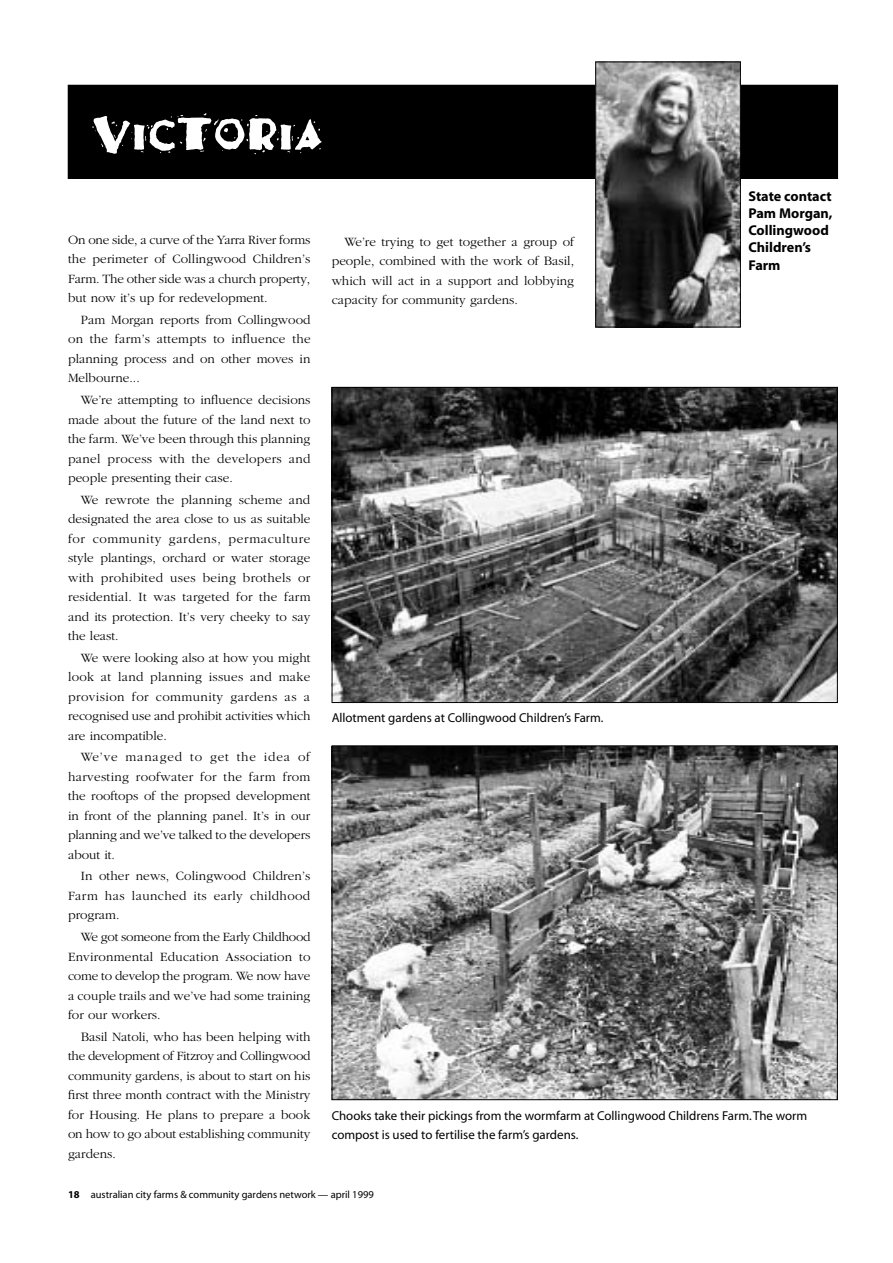
<style>
.page{position:relative;width:893px;height:1263px;background:#fff}
.page>*{position:absolute;margin:0;border:0;box-sizing:border-box;transform-origin:0 0}
.t1{font:54px "Fajita ICG Mild";color:#fff}
.t2{font:700 14.25px/17.1px "Myriad";color:#000}
.t3{font:300 13.2px/19.5px "Garamond";color:#000;text-align:justify}
.t4{font:12.9px/19.5px "Myriad";color:#000}
.t5{font:10.5px "Myriad";color:#000}
.s1{font-weight:700}
</style>
<div class="page">
<img style="left:334px;top:747px;width:502px;height:351px">
<img style="left:334px;top:389px;width:502px;height:312px">
<div style="left:68px;top:85px;width:769px;height:93px;background:#000"></div>
<div style="left:68px;top:85px;width:770px;height:94px;border:1px solid #000"></div>
<img style="left:597px;top:64px;width:142px;height:261px">
<div style="left:595px;top:62px;width:146px;height:265px;border:1px solid #000"></div>
<div style="left:332px;top:387px;width:506px;height:316px;border:1px solid #000"></div>
<h1 class="t1" style="left:91px;top:99px;width:233px">VICTORIA</h1>
<p class="t3" style="left:68px;top:230px;width:244px">On one side, a curve of the Yarra River forms the perimeter of Collingwood Children’s Farm. The other side was a church property, but now it’s up for redevelopment.</p>
<p class="t3" style="left:68px;top:310px;width:244px;text-indent:13px">Pam Morgan reports from Collingwood on the farm’s attempts to influence the planning process and on other moves in Melbourne...</p>
<p class="t3" style="left:68px;top:390px;width:244px;text-indent:13px">We’re attempting to influence decisions made about the future of the land next to the farm. We’ve been through this planning panel process with the developers and people presenting their case.</p>
<p class="t3" style="left:68px;top:490px;width:244px;text-indent:13px">We rewrote the planning scheme and designated the area close to us as suitable for community gardens, permaculture style plantings, orchard or water storage with prohibited uses being brothels or residential. It was targeted for the farm and its protection. It’s very cheeky to say the least.</p>
<p class="t3" style="left:68px;top:648px;width:244px;text-indent:13px">We were looking also at how you might look at land planning issues and make provision for community gardens as a recognised use and prohibit activities which are incompatible.</p>
<p class="t3" style="left:68px;top:748px;width:244px;text-indent:13px">We’ve managed to get the idea of harvesting roofwater for the farm from the rooftops of the propsed development in front of the planning panel. It’s in our planning and we’ve talked to the developers about it.</p>
<p class="t3" style="left:68px;top:867px;width:244px;text-indent:13px">In other news, Colingwood Children’s Farm has launched its early childhood program.</p>
<p class="t3" style="left:68px;top:927px;width:244px;text-indent:13px">We got someone from the Early Childhood Environmental Education Association to come to develop the program. We now have a couple trails and we’ve had some training for our workers.</p>
<p class="t3" style="left:68px;top:1027px;width:244px;text-indent:13px">Basil Natoli, who has been helping with the development of Fitzroy and Collingwood community gardens, is about to start on his first three month contract with the Ministry for Housing. He plans to prepare a book on how to go about establishing community gardens.</p>
<p class="t3" style="left:332px;top:232px;width:244px;text-indent:13px">We’re trying to get together a group of people, combined with the work of Basil, which will act in a support and lobbying capacity for community gardens.</p>
<p class="t2" style="left:748px;top:188px;width:86px">State contact<br>Pam Morgan,<br>Collingwood<br>Children’s<br>Farm</p>
<p class="t4" style="left:332px;top:708px;width:273px">Allotment gardens at Collingwood Children’s Farm.</p>
<p class="t4" style="left:332px;top:1106px;width:477px">Chooks take their pickings from the wormfarm at Collingwood Childrens Farm. The worm compost is used to fertilise the farm’s gardens.</p>
<p class="t5" style="left:68px;top:1189px;width:307px"><span class="s1">18</span> australian city farms &amp; community gardens network — april 1999</p>
</div>
